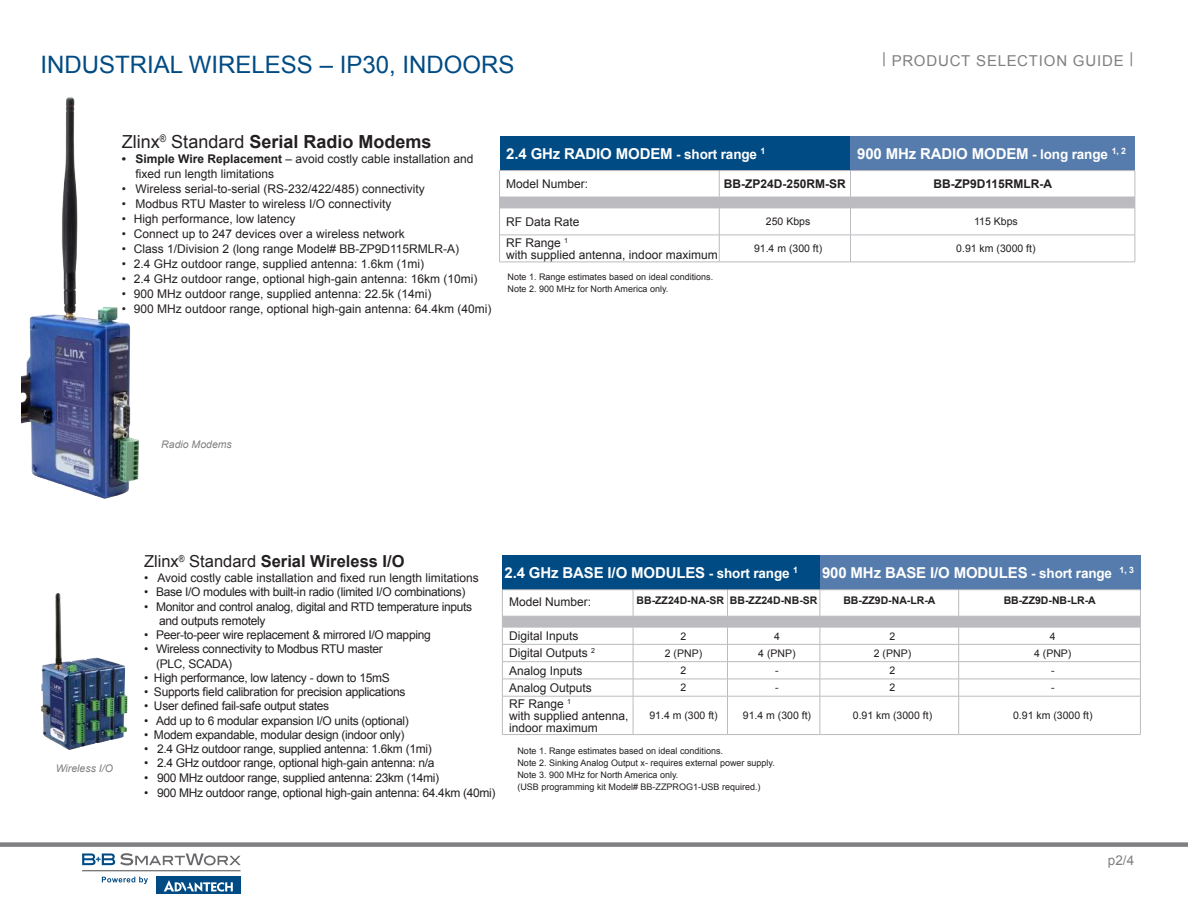
<style>
.page{position:relative;width:1188px;height:918px;background:#fff}
.page>*{position:absolute;margin:0;border:0;box-sizing:border-box;transform-origin:0 0}
.t1{font:24px "Arial";color:#004b84}
.t2{font:700 18px "Arial";color:#231f20}
.t3{font:700 16.5px "Arial";color:#231f20}
.t4{font:700 15px "Arial";letter-spacing:-.01em;color:#fff}
.t5{font:15px "Arial";letter-spacing:.055em;color:#808083}
.t6{font:13.5px "Arial";color:#808083}
.t7{font:12px/12px "Arial";color:#231f20}
.t8{font:12px/14.2px "Arial";letter-spacing:-.025em;color:#231f20}
.t9{font:700 12px "Arial";color:#231f20}
.t10{font:10.5px "Arial";color:#231f20}
.t11{font:700 10.5px "Arial";color:#231f20}
.t12{font:italic 10.5px "Arial";color:#808083}
.t13{font:9px/12px "Arial";color:#231f20}
.s1{font-weight:400}
.s2{font-weight:700}
.s3{font-size:13.5px}
</style>
<div class="page">
<div style="left:0;top:842px;width:1188px;height:5px;background:#808083"></div>
<div style="left:156px;top:877px;width:85px;height:17px;background:#004b84"></div>
<svg style="left:164px;top:880px;width:69px;height:12px"></svg>
<svg style="left:82px;top:853px;width:159px;height:12px"></svg>
<hr style="left:82px;top:870px;width:159px;height:1px;background:#69696c">
<svg style="left:102px;top:877px;width:46px;height:7px"></svg>
<div style="left:502px;top:555px;width:318px;height:35px;background:#004b84"></div>
<div style="left:820px;top:555px;width:320px;height:35px;background:#557cac"></div>
<svg style="left:502px;top:590px;width:639px;height:106px"></svg>
<hr style="left:502px;top:696px;width:131px;height:1px;background:#bcbbbf">
<hr style="left:502px;top:696px;width:1px;height:38px;background:#bcbbbf">
<hr style="left:633px;top:696px;width:95px;height:1px;background:#bcbbbf">
<hr style="left:633px;top:696px;width:1px;height:38px;background:#bcbbbf">
<hr style="left:728px;top:696px;width:92px;height:1px;background:#bcbbbf">
<hr style="left:727px;top:696px;width:1px;height:38px;background:#bcbbbf">
<hr style="left:820px;top:696px;width:139px;height:1px;background:#bcbbbf">
<hr style="left:820px;top:696px;width:1px;height:38px;background:#bcbbbf">
<hr style="left:959px;top:696px;width:182px;height:1px;background:#bcbbbf">
<hr style="left:958px;top:696px;width:1px;height:38px;background:#bcbbbf">
<hr style="left:1140px;top:696px;width:1px;height:38px;background:#bcbbbf">
<hr style="left:502px;top:734px;width:131px;height:1px;background:#bcbbbf">
<hr style="left:633px;top:734px;width:95px;height:1px;background:#bcbbbf">
<hr style="left:728px;top:734px;width:92px;height:1px;background:#bcbbbf">
<hr style="left:820px;top:734px;width:139px;height:1px;background:#bcbbbf">
<hr style="left:959px;top:734px;width:182px;height:1px;background:#bcbbbf">
<hr style="left:502px;top:589px;width:131px;height:1px;background:#bcbbbf">
<hr style="left:633px;top:589px;width:95px;height:1px;background:#bcbbbf">
<hr style="left:728px;top:589px;width:92px;height:1px;background:#bcbbbf">
<hr style="left:820px;top:589px;width:139px;height:1px;background:#bcbbbf">
<hr style="left:959px;top:589px;width:182px;height:1px;background:#bcbbbf">
<div style="left:500px;top:136px;width:350px;height:35px;background:#004b84"></div>
<div style="left:850px;top:136px;width:285px;height:35px;background:#557cac"></div>
<svg style="left:499px;top:171px;width:637px;height:91px"></svg>
<hr style="left:499px;top:262px;width:220px;height:1px;background:#bcbbbf">
<hr style="left:719px;top:262px;width:131px;height:1px;background:#bcbbbf">
<hr style="left:850px;top:262px;width:285px;height:1px;background:#bcbbbf">
<hr style="left:499px;top:170px;width:220px;height:1px;background:#bcbbbf">
<hr style="left:719px;top:170px;width:131px;height:1px;background:#bcbbbf">
<hr style="left:850px;top:170px;width:285px;height:1px;background:#bcbbbf">
<img style="left:41px;top:593px;width:86px;height:157px">
<img style="left:22px;top:97px;width:117px;height:402px">
<h1 class="t1" style="left:40px;top:48px;width:475px">INDUSTRIAL WIRELESS – IP30, INDOORS</h1>
<p class="t5" style="left:882px;top:51px;width:253px">| PRODUCT SELECTION GUIDE |</p>
<h2 class="t2" style="left:122px;top:130px;width:311px"><span class="s1">Zlinx</span><sup>®</sup> <span class="s1">Standard</span> Serial Radio Modems</h2>
<p class="t7" style="left:135px;top:152px;width:340px;line-height:15px;text-indent:-14px"><span class="s2">• Simple Wire Replacement</span> – avoid costly cable installation and fixed run length limitations</p>
<p class="t7" style="left:122px;top:183px;width:304px">• Wireless serial-to-serial (RS-232/422/485) connectivity</p>
<p class="t7" style="left:122px;top:198px;width:271px">• Modbus RTU Master to wireless I/O connectivity</p>
<p class="t7" style="left:122px;top:213px;width:175px">• High performance, low latency</p>
<p class="t7" style="left:122px;top:228px;width:284px">• Connect up to 247 devices over a wireless network</p>
<p class="t7" style="left:122px;top:243px;width:339px">• Class 1/Division 2 (long range Model# BB-ZP9D115RMLR-A)</p>
<p class="t7" style="left:122px;top:258px;width:304px">• 2.4 GHz outdoor range, supplied antenna: 1.6km (1mi)</p>
<p class="t7" style="left:122px;top:273px;width:357px">• 2.4 GHz outdoor range, optional high-gain antenna: 16km (10mi)</p>
<p class="t7" style="left:122px;top:288px;width:311px">• 900 MHz outdoor range, supplied antenna: 22.5k (14mi)</p>
<p class="t7" style="left:122px;top:303px;width:371px">• 900 MHz outdoor range, optional high-gain antenna: 64.4km (40mi)</p>
<p class="t4" style="left:506px;top:143px;width:261px">2.4 GHz RADIO MODEM <span class="s3">- short range</span> <sup>1</sup></p>
<p class="t4" style="left:857px;top:143px;width:270px">900 MHz RADIO MODEM <span class="s3">- long range</span> <sup>1,</sup> <sup>2</sup></p>
<p class="t7" style="left:506px;top:178px;width:84px">Model Number:</p>
<p class="t9" style="left:724px;top:176px;width:124px">BB-ZP24D-250RM-SR</p>
<p class="t9" style="left:934px;top:176px;width:120px">BB-ZP9D115RMLR-A</p>
<p class="t7" style="left:506px;top:216px;width:75px">RF Data Rate</p>
<p class="t10" style="left:766px;top:215px;width:46px">250 Kbps</p>
<p class="t10" style="left:974px;top:215px;width:45px">115 Kbps</p>
<p class="t7" style="left:506px;top:237px;width:213px">RF Range <sup>1<br></sup>with supplied antenna, indoor maximum</p>
<p class="t10" style="left:754px;top:242px;width:70px">91.4 m (300 ft)</p>
<p class="t10" style="left:956px;top:242px;width:81px">0.91 km (3000 ft)</p>
<p class="t13" style="left:508px;top:270px;width:207px">Note 1. Range estimates based on ideal conditions.<br>Note 2. 900 MHz for North America only.</p>
<p class="t12" style="left:161px;top:438px;width:72px">Radio Modems</p>
<p class="t12" style="left:56px;top:762px;width:59px">Wireless I/O</p>
<h3 class="t3" style="left:144px;top:550px;width:262px"><span class="s1">Zlinx</span><sup>®</sup> <span class="s1">Standard</span> Serial Wireless I/O</h3>
<p class="t7" style="left:144px;top:572px;width:336px">• Avoid costly cable installation and fixed run length limitations</p>
<p class="t8" style="left:144px;top:585px;width:323px">• Base I/O modules with built-in radio (limited I/O combinations)</p>
<p class="t8" style="left:159px;top:599px;width:315px;text-indent:-15px">• Monitor and control analog, digital and RTD temperature inputs and outputs remotely</p>
<p class="t8" style="left:144px;top:628px;width:288px">• Peer-to-peer wire replacement &amp; mirrored I/O mapping</p>
<p class="t8" style="left:156px;top:642px;width:228px;text-indent:-12px">• Wireless connectivity to Modbus RTU master (PLC, SCADA)</p>
<p class="t8" style="left:144px;top:671px;width:247px">• High performance, low latency - down to 15mS</p>
<p class="t8" style="left:144px;top:685px;width:263px">• Supports field calibration for precision applications</p>
<p class="t8" style="left:144px;top:699px;width:187px">• User defined fail-safe output states</p>
<p class="t8" style="left:144px;top:713px;width:266px">• Add up to 6 modular expansion I/O units (optional)</p>
<p class="t8" style="left:144px;top:728px;width:262px">• Modem expandable, modular design (indoor only)</p>
<p class="t8" style="left:144px;top:742px;width:289px">• 2.4 GHz outdoor range, supplied antenna: 1.6km (1mi)</p>
<p class="t8" style="left:144px;top:756px;width:292px">• 2.4 GHz outdoor range, optional high-gain antenna: n/a</p>
<p class="t8" style="left:144px;top:770px;width:297px">• 900 MHz outdoor range, supplied antenna: 23km (14mi)</p>
<p class="t8" style="left:144px;top:785px;width:353px">• 900 MHz outdoor range, optional high-gain antenna: 64.4km (40mi)</p>
<p class="t4" style="left:505px;top:563px;width:295px">2.4 GHz BASE I/O MODULES <span class="s3">- short range</span> <sup>1</sup></p>
<p class="t4" style="left:822px;top:563px;width:313px">900 MHz BASE I/O MODULES <span class="s3">- short range</span> <sup>1,</sup> <sup>3</sup></p>
<p class="t7" style="left:509px;top:596px;width:84px">Model Number:</p>
<p class="t11" style="left:637px;top:594px;width:182px">BB-ZZ24D-NA-SR BB-ZZ24D-NB-SR</p>
<p class="t11" style="left:843px;top:594px;width:94px">BB-ZZ9D-NA-LR-A</p>
<p class="t11" style="left:1004px;top:594px;width:94px">BB-ZZ9D-NB-LR-A</p>
<p class="t7" style="left:509px;top:630px;width:71px">Digital Inputs</p>
<p class="t10" style="left:681px;top:629px;width:7px">2</p>
<p class="t10" style="left:774px;top:629px;width:7px">4</p>
<p class="t10" style="left:890px;top:629px;width:7px">2</p>
<p class="t10" style="left:1050px;top:629px;width:7px">4</p>
<p class="t7" style="left:509px;top:647px;width:87px">Digital Outputs <sup>2</sup></p>
<p class="t10" style="left:665px;top:646px;width:39px">2 (PNP)</p>
<p class="t10" style="left:758px;top:646px;width:39px">4 (PNP)</p>
<p class="t10" style="left:874px;top:646px;width:39px">2 (PNP)</p>
<p class="t10" style="left:1034px;top:646px;width:39px">4 (PNP)</p>
<p class="t7" style="left:509px;top:665px;width:75px">Analog Inputs</p>
<p class="t10" style="left:681px;top:664px;width:7px">2</p>
<p class="t10" style="left:775px;top:664px;width:5px">-</p>
<p class="t10" style="left:890px;top:664px;width:7px">2</p>
<p class="t10" style="left:1051px;top:664px;width:5px">-</p>
<p class="t7" style="left:509px;top:682px;width:84px">Analog Outputs</p>
<p class="t10" style="left:681px;top:681px;width:7px">2</p>
<p class="t10" style="left:775px;top:681px;width:5px">-</p>
<p class="t10" style="left:890px;top:681px;width:7px">2</p>
<p class="t10" style="left:1051px;top:681px;width:5px">-</p>
<p class="t7" style="left:509px;top:698px;width:121px">RF Range <sup>1<br></sup>with supplied antenna, indoor maximum</p>
<p class="t10" style="left:649px;top:709px;width:70px">91.4 m (300 ft)</p>
<p class="t10" style="left:743px;top:709px;width:70px">91.4 m (300 ft)</p>
<p class="t10" style="left:853px;top:709px;width:81px">0.91 km (3000 ft)</p>
<p class="t10" style="left:1013px;top:709px;width:81px">0.91 km (3000 ft)</p>
<p class="t13" style="left:518px;top:745px;width:259px">Note 1. Range estimates based on ideal conditions.<br>Note 2. Sinking Analog Output x- requires external power supply.<br>Note 3. 900 MHz for North America only.<br>(USB programming kit Model# BB-ZZPROG1-USB required.)</p>
<p class="t6" style="left:1108px;top:851px;width:28px">p2/4</p>
</div>
